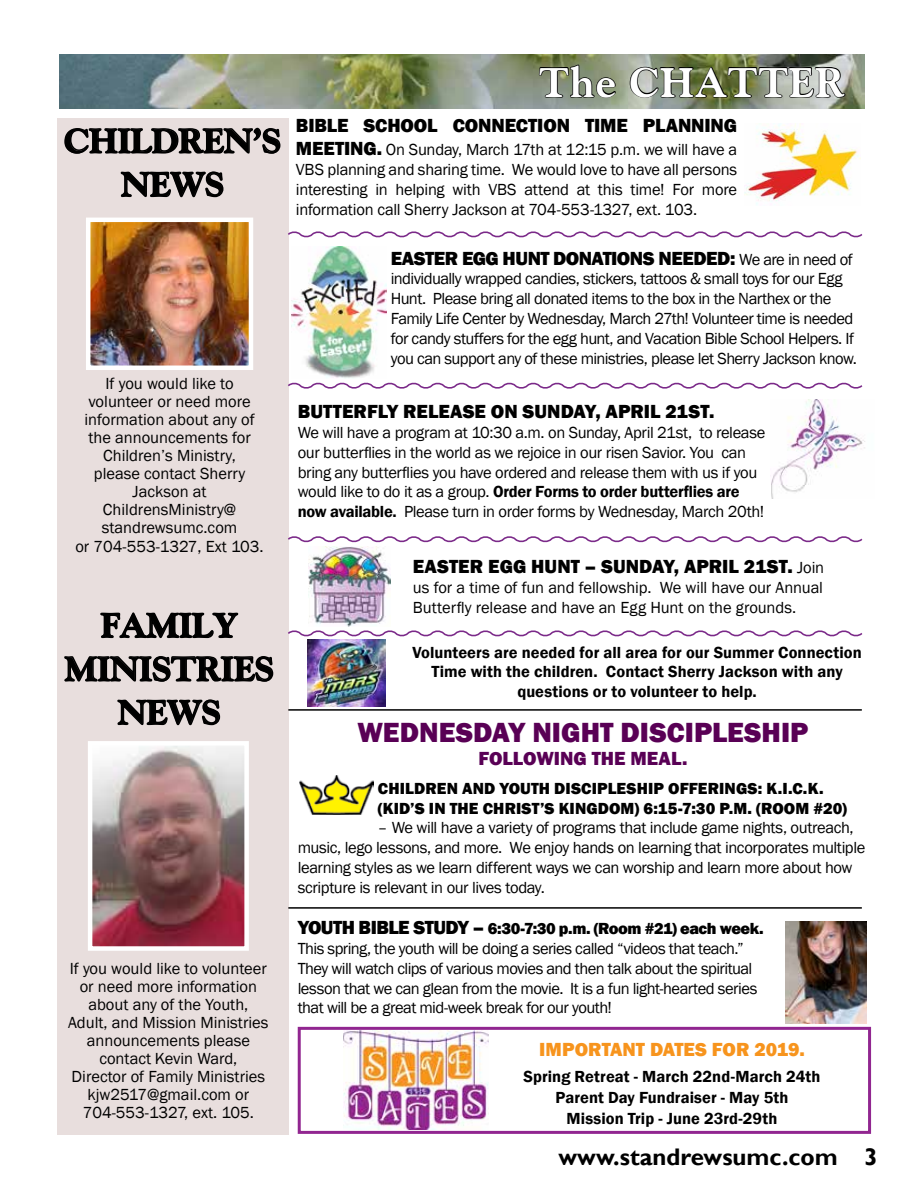
<style>
.page{position:relative;width:918px;height:1188px;background:#fff}
.page>*{position:absolute;margin:0;border:0;box-sizing:border-box;transform-origin:0 0}
.t1{font:800 42px "Goudy";letter-spacing:.02em;color:#fff}
.t2{font:800 34.5px/43.5px "Goudy";letter-spacing:-.005em;color:#000;text-align:center}
.t3{font:800 28.5px "Franklin Gothic";color:#590055}
.t4{font:700 24px "Gill Sans";color:#000}
.t5{font:800 19.5px "Franklin Gothic";letter-spacing:-.005em;color:#000}
.t6{font:800 19.5px "Franklin Gothic";letter-spacing:-.03em;color:#000}
.t7{font:800 19.5px "Franklin Gothic";color:#f7941d}
.t8{font:800 19.5px "Franklin Gothic";color:#590055}
.t9{font:16.5px/19.8px "Franklin Gothic";letter-spacing:-.025em;color:#000}
.t10{font:16.5px/18px "Franklin Gothic";color:#000;text-align:center}
.t11{font:600 16.5px/21px "Franklin Gothic";letter-spacing:.005em;color:#000;text-align:center}
.t12{font:800 16.5px/19.8px "Franklin Gothic";letter-spacing:.005em;color:#000}
.t13{font:16.5px/19.8px "Franklin Gothic";letter-spacing:-.005em;color:#000}
.s1{font-weight:800;font-size:19.5px}
.s2{font-weight:400;font-size:16.5px}
.s3{font-weight:600}
.s4{font-weight:800}
</style>
<div class="page">
<img style="left:771px;top:399px;width:94px;height:99px">
<div style="left:58px;top:118px;width:231px;height:1016px;background:#e8dedd"></div>
<svg style="left:288px;top:231px;width:575px;height:7px"></svg>
<svg style="left:64px;top:127px;width:217px;height:27px"></svg>
<svg style="left:120px;top:171px;width:104px;height:27px"></svg>
<img style="left:91px;top:223px;width:157px;height:142px">
<div style="left:86px;top:218px;width:167px;height:152px;border:4px solid #fff"></div>
<svg style="left:64px;top:612px;width:210px;height:114px"></svg>
<img style="left:93px;top:746px;width:151px;height:200px">
<div style="left:88px;top:741px;width:161px;height:210px;border:4px solid #fff"></div>
<img style="left:343px;top:1031px;width:145px;height:98px">
<img style="left:300px;top:775px;width:74px;height:39px">
<img style="left:785px;top:922px;width:82px;height:102px">
<div style="left:298px;top:1027px;width:573px;height:107px;border:3px solid #912690"></div>
<img style="left:307px;top:640px;width:79px;height:67px">
<img style="left:59px;top:55px;width:805px;height:53px">
<svg style="left:538px;top:54px;width:78px;height:53px;background:#737c64"></svg>
<img style="left:629px;top:54px;width:217px;height:53px">
<img style="left:745px;top:124px;width:116px;height:81px">
<img style="left:291px;top:246px;width:96px;height:133px">
<svg style="left:288px;top:382px;width:575px;height:7px"></svg>
<svg style="left:288px;top:536px;width:575px;height:7px"></svg>
<hr style="left:288px;top:709px;width:574px;height:2px;background:#000">
<svg style="left:288px;top:630px;width:575px;height:7px"></svg>
<hr style="left:288px;top:907px;width:574px;height:2px;background:#000">
<img style="left:308px;top:546px;width:83px;height:81px">
<h2 class="t2" style="left:64px;top:119px;width:218px">CHILDREN’S<br>NEWS</h2>
<p class="t10" style="left:85px;top:375px;width:172px">If you would like to volunteer or need more information about any of the announcements for<br>Children’s Ministry, please contact Sherry<br>Jackson at<br>ChildrensMinistry@ standrewsumc.com</p>
<p class="t10" style="left:75px;top:538px;width:190px">or 704-553-1327, Ext 103.</p>
<h2 class="t2" style="left:65px;top:604px;width:211px">FAMILY<br>MINISTRIES<br>NEWS</h2>
<p class="t10" style="left:68px;top:960px;width:202px">If you would like to volunteer or need more information about any of the Youth,<br>Adult, and Mission Ministries announcements please contact Kevin Ward,<br>Director of Family Ministries kjw2517@gmail.com or<br>704-553-1327, ext. 105.</p>
<h1 class="t1" style="left:539px;top:58px;width:307px">The CHATTER</h1>
<p class="t5" style="left:296px;top:113px;width:443px">BIBLE SCHOOL CONNECTION TIME PLANNING</p>
<p class="t9" style="left:296px;top:140px;width:443px;text-align:justify"><span class="s1">MEETING.</span> On Sunday, March 17th at 12:15 p.m. we will have a VBS planning and sharing time. We would love to have all persons interesting in helping with VBS attend at this time! For more information call Sherry Jackson at 704-553-1327, ext. 103.</p>
<p class="t6" style="left:391px;top:245px;width:464px">EASTER EGG HUNT DONATIONS NEEDED: <span class="s2">We are in need of</span></p>
<p class="t9" style="left:391px;top:269px;width:468px">individually wrapped candies, stickers, tattoos &amp; small toys for our Egg Hunt. Please bring all donated items to the box in the Narthex or the Family Life Center by Wednesday, March 27th! Volunteer time is needed for candy stuffers for the egg hunt, and Vacation Bible School Helpers. If you can support any of these ministries, please let Sherry Jackson know.</p>
<p class="t5" style="left:298px;top:399px;width:418px">BUTTERFLY RELEASE ON SUNDAY, APRIL 21ST.</p>
<p class="t9" style="left:298px;top:423px;width:469px">We will have a program at 10:30 a.m. on Sunday, April 21st, to release our butterflies in the world as we rejoice in our risen Savior. You can bring any butterflies you have ordered and release them with us if you would like to do it as a group. <span class="s3">Order Forms to order butterflies are now available.</span> Please turn in order forms by Wednesday, March 20th!</p>
<p class="t5" style="left:413px;top:554px;width:413px">EASTER EGG HUNT – SUNDAY, APRIL 21ST. <span class="s2">Join</span></p>
<p class="t13" style="left:413px;top:578px;width:412px">us for a time of fun and fellowship. We will have our Annual<br>Butterfly release and have an Egg Hunt on the grounds.</p>
<p class="t11" style="left:412px;top:642px;width:451px;line-height:19.8px">Volunteers are needed for all area for our Summer Connection<br>Time with the children. Contact Sherry Jackson with any questions or to volunteer to help.</p>
<h3 class="t3" style="left:357px;top:714px;width:453px">WEDNESDAY NIGHT DISCIPLESHIP</h3>
<p class="t8" style="left:478px;top:746px;width:211px">FOLLOWING THE MEAL.</p>
<p class="t12" style="left:378px;top:778px;width:471px">CHILDREN AND YOUTH DISCIPLESHIP OFFERINGS: K.I.C.K. (KID’S IN THE CHRIST’S KINGDOM) 6:15-7:30 P.M. (ROOM #20)</p>
<p class="t9" style="left:298px;top:818px;width:569px;text-indent:80px">– We will have a variety of programs that include game nights, outreach, music, lego lessons, and more. We enjoy hands on learning that incorporates multiple learning styles as we learn different ways we can worship and learn more about how scripture is relevant in our lives today.</p>
<p class="t9" style="left:298px;top:919px;width:468px"><span class="s1">YOUTH BIBLE STUDY –</span> <span class="s4">6:30-7:30 p.m. (Room #21) each week.<br></span>This spring, the youth will be doing a series called “videos that teach.” They will watch clips of various movies and then talk about the spiritual lesson that we can glean from the movie. It is a fun light-hearted series that will be a great mid-week break for our youth!</p>
<p class="t7" style="left:539px;top:1037px;width:267px">IMPORTANT DATES FOR 2019.</p>
<p class="t11" style="left:524px;top:1066px;width:299px">Spring Retreat - March 22nd-March 24th<br>Parent Day Fundraiser - May 5th<br>Mission Trip - June 23rd-29th</p>
<h3 class="t4" style="left:559px;top:1143px;width:321px">www.standrewsumc.com 3</h3>
</div>
